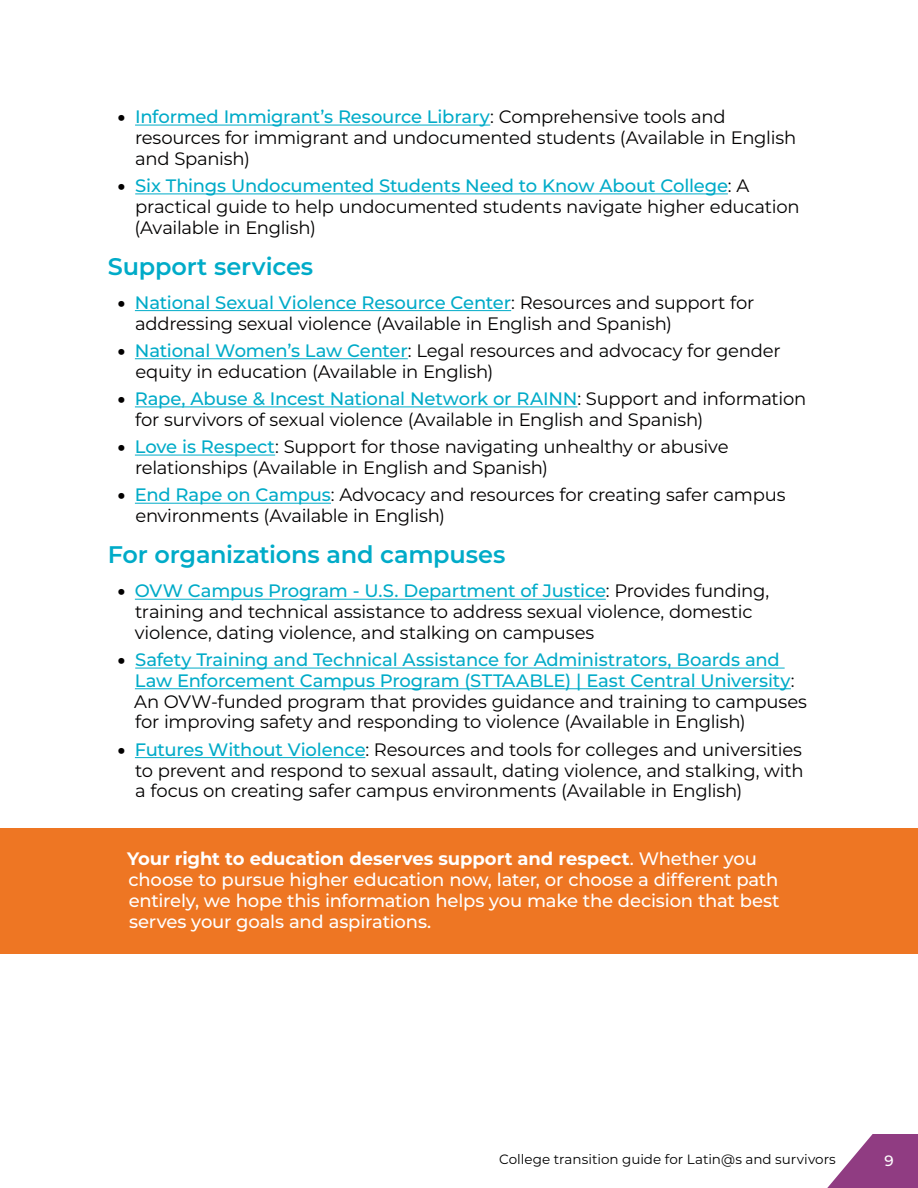
<style>
.page{position:relative;width:918px;height:1188px;background:#fff}
.page>*{position:absolute;margin:0;border:0;box-sizing:border-box;transform-origin:0 0}
.t1{font:600 24px "Montserrat";letter-spacing:-.01em;color:#00abc8}
.t2{font:18px/20.7px "Montserrat";letter-spacing:-.015em;color:#020000}
.t3{font:500 18px/20.7px "Montserrat";letter-spacing:-.01em;color:#00abc8}
.t4{font:500 18px/21px "Montserrat";letter-spacing:-.01em;color:#fff}
.t5{font:500 15px "Montserrat";color:#fff}
.t6{font:13.5px "Montserrat";color:#000}
.s1{font-weight:900}
.s2{font-weight:500;color:#00abc8}
.s3{font-weight:900;color:#020000}
.s4{font-weight:400;color:#020000}
.s5{font-weight:700}
</style>
<div class="page">
<svg style="left:827px;top:1134px;width:91px;height:54px"></svg>
<hr style="left:135px;top:125px;width:355px;height:1px;background:#00abc8">
<hr style="left:135px;top:193px;width:593px;height:1px;background:#00abc8">
<hr style="left:135px;top:310px;width:376px;height:1px;background:#00abc8">
<hr style="left:135px;top:358px;width:273px;height:1px;background:#00abc8">
<hr style="left:135px;top:406px;width:442px;height:1px;background:#00abc8">
<hr style="left:135px;top:455px;width:140px;height:1px;background:#00abc8">
<hr style="left:135px;top:503px;width:196px;height:1px;background:#00abc8">
<hr style="left:135px;top:599px;width:471px;height:1px;background:#00abc8">
<hr style="left:135px;top:668px;width:650px;height:1px;background:#00abc8">
<hr style="left:135px;top:688px;width:656px;height:1px;background:#00abc8">
<hr style="left:135px;top:757px;width:230px;height:1px;background:#00abc8">
<div style="left:0;top:828px;width:918px;height:125px;background:#ee7623"></div>
<p class="t2" style="left:135px;top:106px;width:663px;text-indent:-17px"><span class="s1">•</span> <span class="s2">Informed Immigrant’s Resource Library</span>: Comprehensive tools and resources for immigrant and undocumented students (Available in English and Spanish)</p>
<p class="t2" style="left:135px;top:175px;width:667px;text-indent:-17px"><span class="s1">•</span> <span class="s2">Six Things Undocumented Students Need to Know About College</span>: A practical guide to help undocumented students navigate higher education (Available in English)</p>
<h1 class="t1" style="left:108px;top:249px;width:207px">Support services</h1>
<p class="t2" style="left:135px;top:291px;width:621px;text-indent:-17px"><span class="s1">•</span> <span class="s2">National Sexual Violence Resource Center</span>: Resources and support for addressing sexual violence (Available in English and Spanish)</p>
<p class="t2" style="left:135px;top:340px;width:647px;text-indent:-18px"><span class="s1">•</span> <span class="s2">National Women’s Law Center</span>: Legal resources and advocacy for gender equity in education (Available in English)</p>
<p class="t2" style="left:135px;top:388px;width:673px;text-indent:-17px"><span class="s1">•</span> <span class="s2">Rape, Abuse &amp; Incest National Network or RAINN</span>: Support and information for survivors of sexual violence (Available in English and Spanish)</p>
<p class="t2" style="left:135px;top:436px;width:595px;text-indent:-17px"><span class="s1">•</span> <span class="s2">Love is Respect</span>: Support for those navigating unhealthy or abusive relationships (Available in English and Spanish)</p>
<p class="t2" style="left:135px;top:484px;width:652px;text-indent:-18px"><span class="s1">•</span> <span class="s2">End Rape on Campus</span>: Advocacy and resources for creating safer campus environments (Available in English)</p>
<h1 class="t1" style="left:108px;top:538px;width:399px">For organizations and campuses</h1>
<p class="t2" style="left:135px;top:580px;width:636px;text-indent:-17px"><span class="s1">•</span> <span class="s2">OVW Campus Program - U.S. Department of Justice</span>: Provides funding, training and technical assistance to address sexual violence, domestic violence, dating violence, and stalking on campuses</p>
<p class="t3" style="left:134px;top:649px;width:674px;text-indent:-16px"><span class="s3">•</span> Safety Training and Technical Assistance for Administrators, Boards and Law Enforcement Campus Program (STTAABLE) | East Central University<span class="s4">:<br>An OVW-funded program that provides guidance and training to campuses for improving safety and responding to violence (Available in English)</span></p>
<p class="t2" style="left:135px;top:738px;width:670px;text-align:justify;text-indent:-17px"><span class="s1">•</span> <span class="s2">Futures Without Violence</span>: Resources and tools for colleges and universities to prevent and respond to sexual assault, dating violence, and stalking, with a focus on creating safer campus environments (Available in English)</p>
<p class="t4" style="left:127px;top:848px;width:654px"><span class="s5">Your right to education deserves support and respect</span>. Whether you choose to pursue higher education now, later, or choose a different path entirely, we hope this information helps you make the decision that best serves your goals and aspirations.</p>
<p class="t6" style="left:499px;top:1150px;width:338px">College transition guide for Latin@s and survivors</p>
<p class="t5" style="left:884px;top:1150px;width:11px">9</p>
</div>
